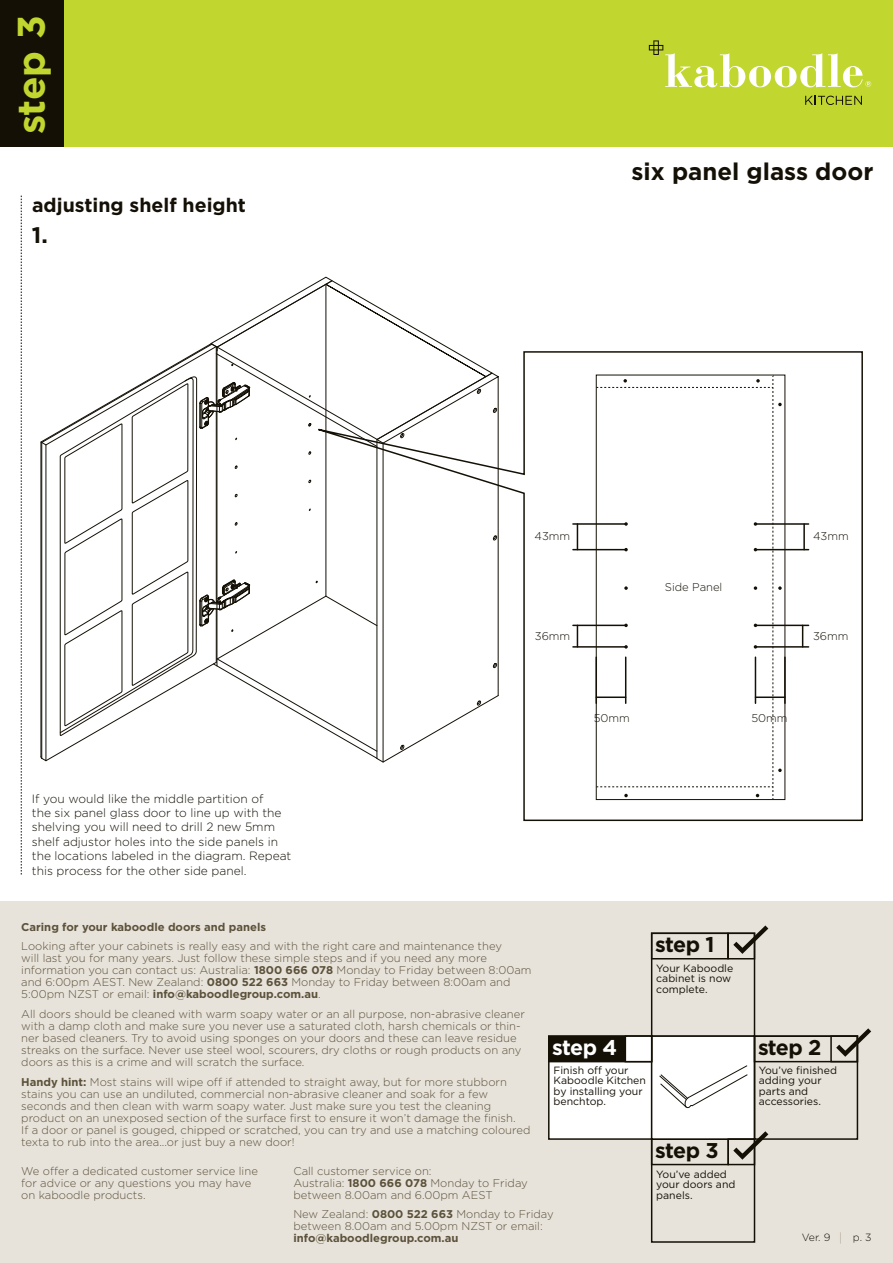
<style>
.page{position:relative;width:893px;height:1263px;background:#fff}
.page>*{position:absolute;margin:0;border:0;box-sizing:border-box;transform-origin:0 0}
.t1{font:700 38.4px "Gotham";color:#c1d72f}
.t2{font:700 24px "Gotham";color:#141006}
.t3{font:700 22.5px "Gotham";color:#141006}
.t4{font:700 21.3px "Gotham";letter-spacing:-.035em;color:#141006}
.t5{font:700 21.3px "Gotham";color:#fff}
.t6{font:700 19.5px "Gotham";color:#141006}
.t7{font:300 12px/14.4px "Gotham";color:#141006}
.t8{font:300 11.25px/12px "Gotham";color:#5c513a}
.t9{font:700 11.25px "Gotham";color:#5c513a}
.t10{font:300 11.25px "Gotham";color:#141006}
.t11{font:10.5px/10.5px "Gotham";color:#141006}
.t12{font:300 10.5px "Gotham";color:#141006}
.s1{font-weight:700}
</style>
<div class="page">
<div style="left:0;top:901px;width:893px;height:362px;background:#e7e3db"></div>
<div style="left:549px;top:1036px;width:103px;height:103px;background:#fff"></div>
<div style="left:548px;top:1035px;width:104px;height:105px;border:2px solid #141006"></div>
<div style="left:651px;top:1138px;width:78px;height:27px;border:2px solid #141006"></div>
<div style="left:651px;top:932px;width:104px;height:105px;border:2px solid #141006"></div>
<div style="left:651px;top:1138px;width:104px;height:105px;border:2px solid #141006"></div>
<div style="left:652px;top:1036px;width:102px;height:103px;background:#fff"></div>
<div style="left:651px;top:1035px;width:104px;height:105px;border:2px solid #141006"></div>
<div style="left:754px;top:1035px;width:104px;height:105px;border:2px solid #141006"></div>
<div style="left:651px;top:932px;width:78px;height:27px;border:2px solid #141006"></div>
<div style="left:727px;top:932px;width:28px;height:27px;border:2px solid #141006"></div>
<svg style="left:729px;top:925px;width:40px;height:32px"></svg>
<div style="left:754px;top:1035px;width:104px;height:27px;border:2px solid #141006"></div>
<div style="left:830px;top:1035px;width:28px;height:27px;border:2px solid #141006"></div>
<div style="left:727px;top:1138px;width:28px;height:27px;border:2px solid #141006"></div>
<div style="left:549px;top:1036px;width:103px;height:26px;background:#141006"></div>
<div style="left:548px;top:1035px;width:104px;height:27px;border:2px solid #141006"></div>
<div style="left:625px;top:1036px;width:27px;height:26px;background:#fff"></div>
<div style="left:625px;top:1035px;width:27px;height:27px;border:2px solid #141006"></div>
<svg style="left:832px;top:1028px;width:40px;height:32px"></svg>
<svg style="left:729px;top:1127px;width:44px;height:36px"></svg>
<svg style="left:659px;top:1065px;width:89px;height:43px"></svg>
<div style="left:0;top:0;width:65px;height:147px;background:#141006"></div>
<div style="left:65px;top:0;width:828px;height:147px;background:#c1d72f"></div>
<svg style="left:41px;top:277px;width:412px;height:485px"></svg>
<svg style="left:285px;top:350px;width:578px;height:472px"></svg>
<svg style="left:805px;top:96px;width:57px;height:9px"></svg>
<svg style="left:649px;top:40px;width:222px;height:47px"></svg>
<svg style="left:21px;top:196px;width:1px;height:678px"></svg>
<h1 class="t1" style="left:9px;top:134px;width:121px;rotate:-90deg">step 3</h1>
<h3 class="t6" style="left:32px;top:194px;width:215px">adjusting shelf height</h3>
<h3 class="t3" style="left:32px;top:222px;width:17px">1.</h3>
<p class="t7" style="left:32px;top:791px;width:261px">If you would like the middle partition of<br>the six panel glass door to line up with the shelving you will need to drill 2 new 5mm shelf adjustor holes into the side panels in the locations labeled in the diagram. Repeat this process for the other side panel.</p>
<h2 class="t2" style="left:632px;top:158px;width:243px">six panel glass door</h2>
<p class="t10" style="left:535px;top:530px;width:37px">43mm</p>
<p class="t10" style="left:535px;top:629px;width:37px">36mm</p>
<p class="t10" style="left:594px;top:711px;width:38px">50mm</p>
<p class="t10" style="left:665px;top:580px;width:59px">Side Panel</p>
<p class="t10" style="left:813px;top:530px;width:37px">43mm</p>
<p class="t10" style="left:813px;top:629px;width:37px">36mm</p>
<p class="t10" style="left:751px;top:711px;width:38px">50mm</p>
<p class="t9" style="left:21px;top:920px;width:246px">Caring for your kaboodle doors and panels</p>
<p class="t8" style="left:21px;top:940px;width:512px">Looking after your cabinets is really easy and with the right care and maintenance they<br>will last you for many years. Just follow these simple steps and if you need any more information you can contact us: Australia: <span class="s1">1800 666 078</span> Monday to Friday between 8:00am and 6:00pm AEST. New Zealand: <span class="s1">0800 522 663</span> Monday to Friday between 8:00am and 5:00pm NZST or email: <span class="s1">info@kaboodlegroup.com.au</span>.</p>
<p class="t8" style="left:21px;top:1008px;width:505px">All doors should be cleaned with warm soapy water or an all purpose, non-abrasive cleaner with a damp cloth and make sure you never use a saturated cloth, harsh chemicals or thin&shy;ner based cleaners. Try to avoid using sponges on your doors and these can leave residue streaks on the surface. Never use steel wool, scourers, dry cloths or rough products on any doors as this is a crime and will scratch the surface.</p>
<p class="t8" style="left:21px;top:1075px;width:511px"><span class="s1">Handy hint:</span> Most stains will wipe off if attended to straight away, but for more stubborn stains you can use an undiluted, commercial non-abrasive cleaner and soak for a few seconds and then clean with warm soapy water. Just make sure you test the cleaning product on an unexposed section of the surface first to ensure it won’t damage the finish.<br>If a door or panel is gouged, chipped or scratched, you can try and use a matching coloured texta to rub into the area...or just buy a new door!</p>
<p class="t8" style="left:21px;top:1164px;width:238px">We offer a dedicated customer service line for advice or any questions you may have on kaboodle products.</p>
<p class="t8" style="left:293px;top:1164px;width:236px">Call customer service on:<br>Australia: <span class="s1">1800 666 078</span> Monday to Friday between 8.00am and 6.00pm AEST</p>
<p class="t8" style="left:293px;top:1208px;width:262px">New Zealand: <span class="s1">0800 522 663</span> Monday to Friday between 8.00am and 5.00pm NZST or email:</p>
<p class="t9" style="left:293px;top:1232px;width:167px">info@kaboodlegroup.com.au</p>
<h3 class="t5" style="left:552px;top:1035px;width:66px">step 4</h3>
<p class="t11" style="left:554px;top:1064px;width:94px">Finish off your<br>Kaboodle Kitchen by installing your benchtop.</p>
<h3 class="t4" style="left:655px;top:932px;width:61px">step 1</h3>
<p class="t11" style="left:656px;top:962px;width:79px">Your Kaboodle cabinet is now complete.</p>
<h3 class="t4" style="left:655px;top:1138px;width:65px">step 3</h3>
<p class="t11" style="left:656px;top:1169px;width:81px">You’ve added your doors and panels.</p>
<h3 class="t4" style="left:758px;top:1035px;width:65px">step 2</h3>
<p class="t11" style="left:759px;top:1064px;width:80px">You’ve finished adding your parts and accessories.</p>
<p class="t12" style="left:802px;top:1231px;width:30px">Ver. 9</p>
<p class="t12" style="left:853px;top:1231px;width:20px">p. 3</p>
</div>
